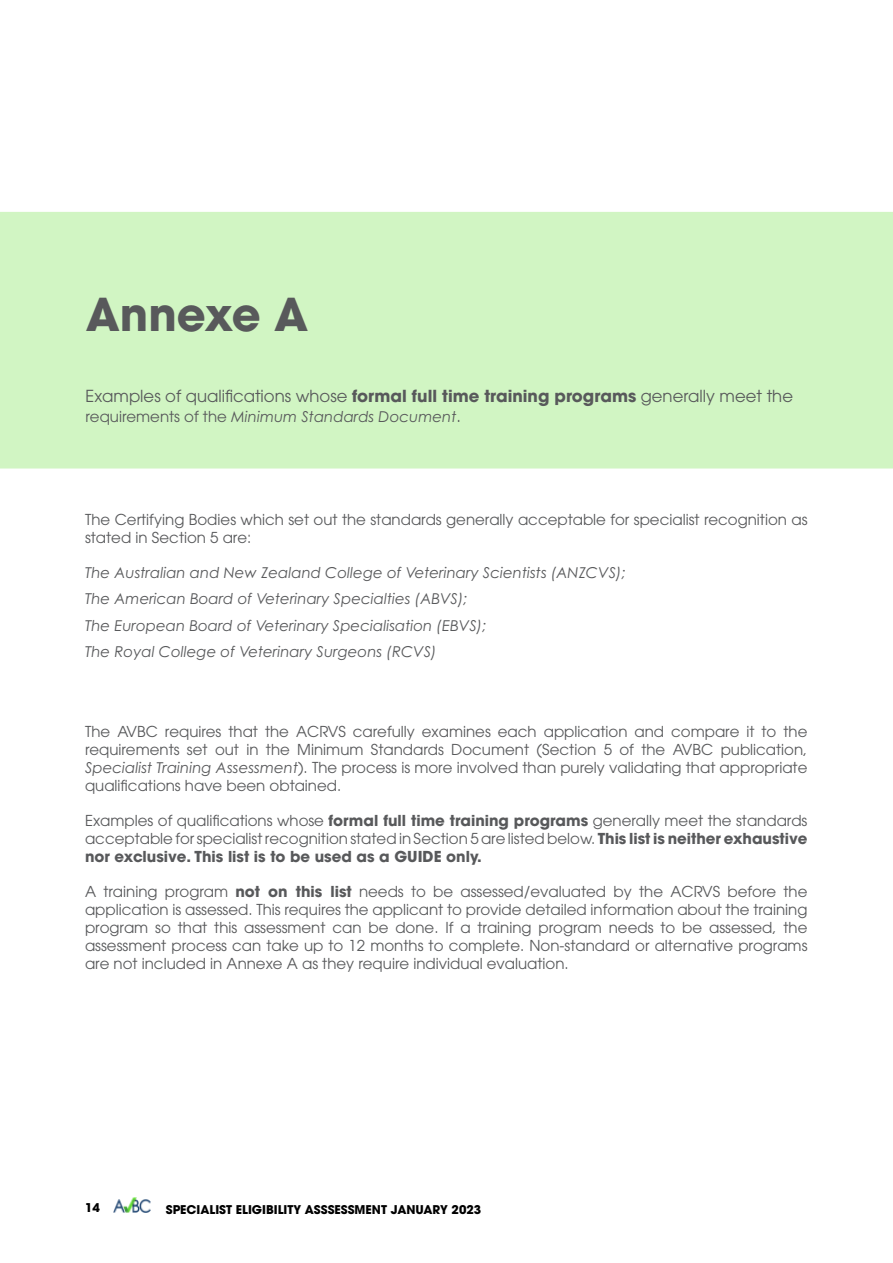
<style>
.page{position:relative;width:893px;height:1263px;background:#fff}
.page>*{position:absolute;margin:0;border:0;box-sizing:border-box;transform-origin:0 0}
.t1{font:700 45px "ITC Avant Garde Pro";color:#58595b}
.t2{font:16.5px "ITC Avant Garde Pro";color:#58595b}
.t3{font:15px/18px "ITC Avant Garde Pro";color:#58595b;text-align:justify}
.t4{font:italic 15px/26.5px "Century Gothic Pro";color:#58595b}
.t5{font:700 12px "ITC Avant Garde Pro";color:#000}
.s1{font-weight:700}
.s2{font-family:"ITC Avant Garde Pro";font-style:normal}
.s3{font-family:"ITC Avant Garde Pro";font-style:normal;font-size:16.5px}
.s4{font-family:"Century Gothic Pro";font-style:italic}
</style>
<div class="page">
<img style="left:113px;top:1197px;width:38px;height:16px">
<div style="left:0;top:213px;width:893px;height:255px;background:#d1f5c3"></div>
<div style="left:0;top:212px;width:893px;height:256px;border:2px solid #d1f5c3"></div>
<h1 class="t1" style="left:86px;top:284px;width:224px">Annexe A</h1>
<p class="t2" style="left:86px;top:385px;width:709px">Examples of qualifications whose <span class="s1">formal full time training programs</span> generally meet the</p>
<p class="t4" style="left:86px;top:403px;width:377px"><span class="s2">requirements of the</span> Minimum Standards Document<span class="s3">.</span></p>
<p class="t3" style="left:85px;top:510px;width:724px">The Certifying Bodies which set out the standards generally acceptable for specialist recognition as stated in Section 5 are:</p>
<p class="t4" style="left:85px;top:559px;width:542px">The Australian and New Zealand College of Veterinary Scientists (ANZCVS); The American Board of Veterinary Specialties (ABVS);<br>The European Board of Veterinary Specialisation (EBVS);<br>The Royal College of Veterinary Surgeons (RCVS)</p>
<p class="t3" style="left:85px;top:722px;width:724px">The AVBC requires that the ACRVS carefully examines each application and compare it to the requirements set out in the Minimum Standards Document (Section 5 of the AVBC publication, <span class="s4">Specialist Training Assessment</span>). The process is more involved than purely validating that appropriate qualifications have been obtained.</p>
<p class="t3" style="left:85px;top:811px;width:724px">Examples of qualifications whose <span class="s1">formal full time training programs</span> generally meet the standards acceptable for specialist recognition stated in Section 5 are listed below. <span class="s1">This list is neither exhaustive nor exclusive. This list is to be used as a GUIDE only.</span></p>
<p class="t3" style="left:85px;top:882px;width:724px">A training program <span class="s1">not on this list</span> needs to be assessed/evaluated by the ACRVS before the application is assessed. This requires the applicant to provide detailed information about the training program so that this assessment can be done. If a training program needs to be assessed, the assessment process can take up to 12 months to complete. Non-standard or alternative programs are not included in Annexe A as they require individual evaluation.</p>
<p class="t5" style="left:85px;top:1200px;width:16px">14</p>
<p class="t5" style="left:166px;top:1201px;width:317px">SPECIALIST ELIGIBILITY ASSSESSMENT JANUARY 2023</p>
</div>
